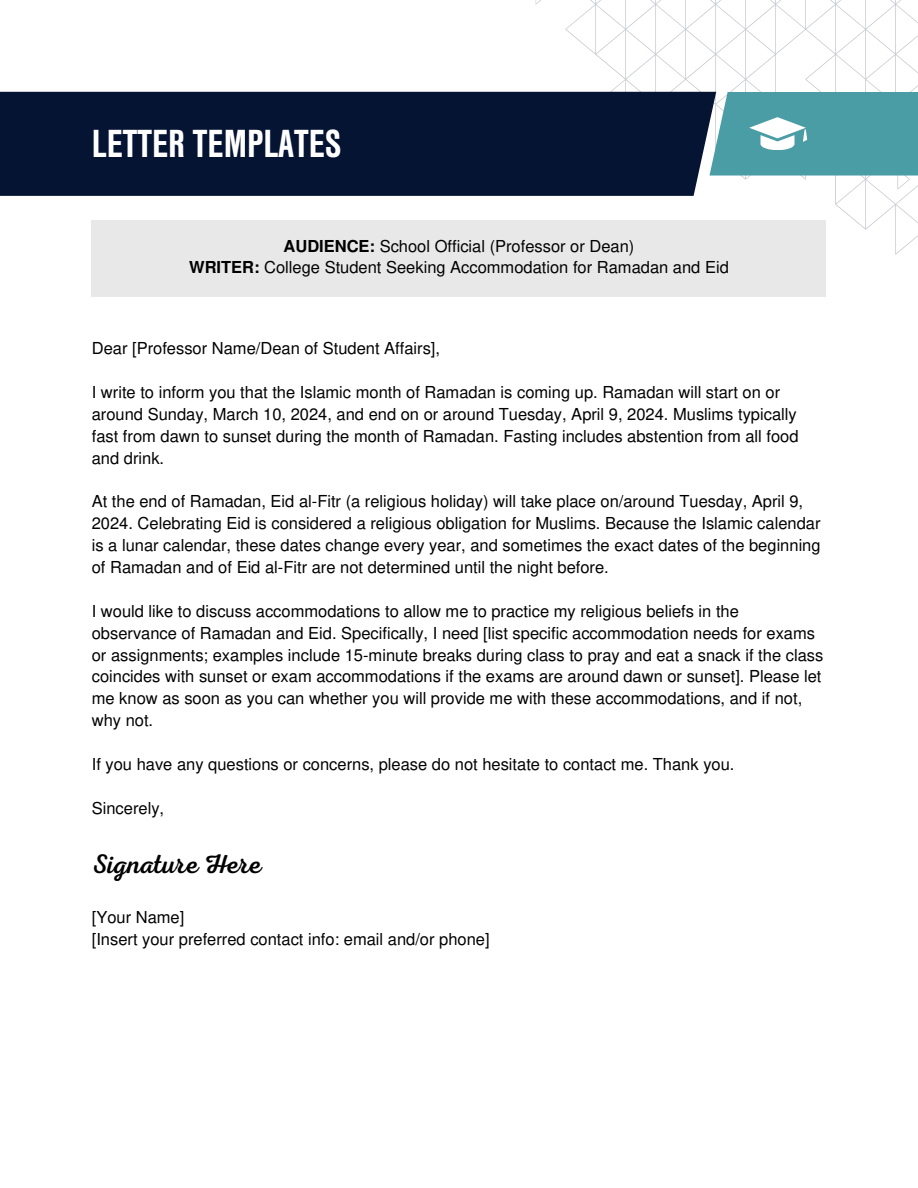
<style>
.page{position:relative;width:918px;height:1188px;background:#fff}
.page>*{position:absolute;margin:0;border:0;box-sizing:border-box;transform-origin:0 0}
.t1{font:700 condensed 40.8px "Nimbus Sans T";color:#fff}
.t2{font:27px "RTL Adam Script Regular";color:#000}
.t3{font:16.5px/21.9px "Nimbus San L";color:#000}
.s1{font-weight:700}
</style>
<div class="page">
<svg style="left:535px;top:0;width:383px;height:255px"></svg>
<div style="left:709px;top:92px;width:209px;height:84px;background:#4a9da5"></div>
<div style="left:0;top:92px;width:716px;height:104px;background:#051433"></div>
<svg style="left:749px;top:117px;width:58px;height:33px"></svg>
<div style="left:92px;top:220px;width:734px;height:77px;background:#e8e8e8"></div>
<p class="t1" style="left:92px;top:120px;width:251px">LETTER TEMPLATES</p>
<p class="t3" style="left:284px;top:237px;width:352px"><span class="s1">AUDIENCE:</span> School Official (Professor or Dean)</p>
<p class="t3" style="left:189px;top:258px;width:541px"><span class="s1">WRITER:</span> College Student Seeking Accommodation for Ramadan and Eid</p>
<p class="t3" style="left:92px;top:340px;width:350px">Dear [Professor Name/Dean of Student Affairs],</p>
<h1 class="t3" style="left:92px;top:383px;width:708px">I write to inform you that the Islamic month of Ramadan is coming up. Ramadan will start on or around Sunday, March 10, 2024, and end on or around Tuesday, April 9, 2024. Muslims typically fast from dawn to sunset during the month of Ramadan. Fasting includes abstention from all food and drink.</h1>
<p class="t3" style="left:92px;top:493px;width:730px">At the end of Ramadan, Eid al-Fitr (a religious holiday) will take place on/around Tuesday, April 9, 2024. Celebrating Eid is considered a religious obligation for Muslims. Because the Islamic calendar is a lunar calendar, these dates change every year, and sometimes the exact dates of the beginning of Ramadan and of Eid al-Fitr are not determined until the night before.</p>
<p class="t3" style="left:92px;top:602px;width:733px">I would like to discuss accommodations to allow me to practice my religious beliefs in the observance of Ramadan and Eid. Specifically, I need [list specific accommodation needs for exams or assignments; examples include 15-minute breaks during class to pray and eat a snack if the class coincides with sunset or exam accommodations if the exams are around dawn or sunset]. Please let me know as soon as you can whether you will provide me with these accommodations, and if not, why not.</p>
<p class="t3" style="left:92px;top:755px;width:644px">If you have any questions or concerns, please do not hesitate to contact me. Thank you.</p>
<p class="t3" style="left:92px;top:799px;width:74px">Sincerely,</p>
<p class="t2" style="left:92px;top:849px;width:172px">Signature Here</p>
<p class="t3" style="left:92px;top:908px;width:94px">[Your Name]</p>
<p class="t3" style="left:92px;top:930px;width:399px">[Insert your preferred contact info: email and/or phone]</p>
</div>
